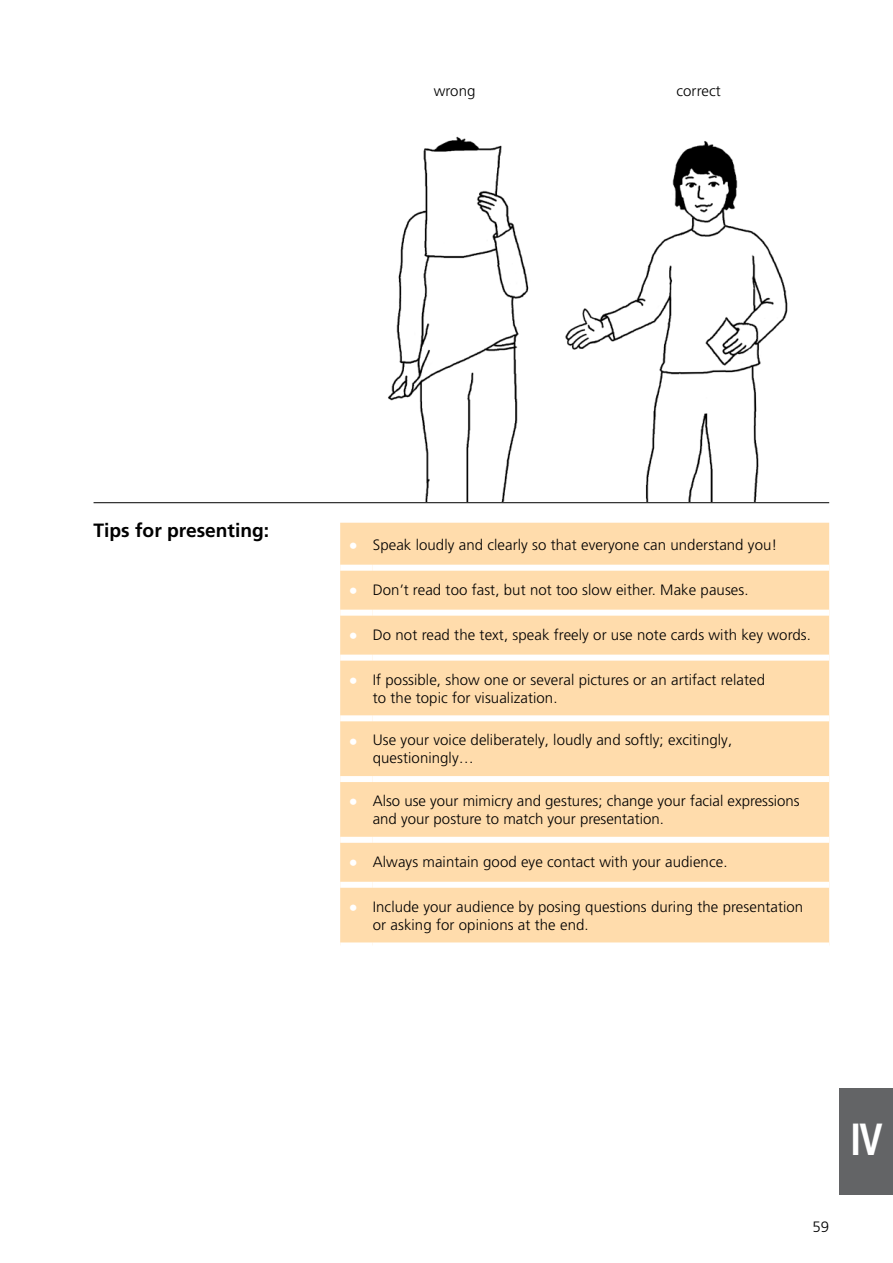
<style>
.page{position:relative;width:893px;height:1263px;background:#fff}
.page>*{position:absolute;margin:0;border:0;box-sizing:border-box;transform-origin:0 0}
.t1{font:700 condensed 45px "Frutiger";color:#fff;scale:.9 1}
.t2{font:700 19.2px "Frutiger LT Pro";color:#000}
.t3{font:300 15px/18px "Frutiger LT Pro";letter-spacing:.005em;color:#000}
.s1{font-weight:700;font-size:18px;color:#fff}
</style>
<div class="page">
<div style="left:840px;top:1089px;width:53px;height:106px;background:#636466"></div>
<hr style="left:94px;top:502px;width:735px;height:1px;background:#000">
<div style="left:340px;top:523px;width:489px;height:419px;background:#ffdcac"></div>
<div style="left:340px;top:565px;width:33px;height:6px;background:#fff"></div>
<div style="left:373px;top:565px;width:456px;height:6px;background:#fff"></div>
<div style="left:340px;top:610px;width:33px;height:6px;background:#fff"></div>
<div style="left:373px;top:610px;width:456px;height:6px;background:#fff"></div>
<div style="left:340px;top:655px;width:33px;height:6px;background:#fff"></div>
<div style="left:373px;top:655px;width:456px;height:6px;background:#fff"></div>
<div style="left:340px;top:715px;width:33px;height:6px;background:#fff"></div>
<div style="left:373px;top:715px;width:456px;height:6px;background:#fff"></div>
<div style="left:340px;top:776px;width:33px;height:6px;background:#fff"></div>
<div style="left:373px;top:776px;width:456px;height:6px;background:#fff"></div>
<div style="left:340px;top:837px;width:33px;height:6px;background:#fff"></div>
<div style="left:373px;top:837px;width:456px;height:6px;background:#fff"></div>
<div style="left:340px;top:882px;width:33px;height:6px;background:#fff"></div>
<div style="left:373px;top:882px;width:456px;height:6px;background:#fff"></div>
<img style="left:388px;top:136px;width:141px;height:365px">
<img style="left:565px;top:141px;width:223px;height:360px">
<p class="t3" style="left:434px;top:82px;width:43px">wrong</p>
<p class="t3" style="left:676px;top:82px;width:46px">correct</p>
<p class="t2" style="left:94px;top:519px;width:177px">Tips for presenting:</p>
<p class="t3" style="left:349px;top:536px;width:430px"><span class="s1">•</span> Speak loudly and clearly so that everyone can understand you!</p>
<p class="t3" style="left:349px;top:581px;width:401px"><span class="s1">•</span> Don’t read too fast, but not too slow either. Make pauses.</p>
<p class="t3" style="left:349px;top:625px;width:464px"><span class="s1">•</span> Do not read the text, speak freely or use note cards with key words.</p>
<p class="t3" style="left:373px;top:670px;width:394px;text-indent:-24px"><span class="s1">•</span> If possible, show one or several pictures or an artifact related to the topic for visualization.</p>
<p class="t3" style="left:373px;top:731px;width:361px;text-indent:-24px"><span class="s1">•</span> Use your voice deliberately, loudly and softly; excitingly, questioningly…</p>
<p class="t3" style="left:373px;top:792px;width:429px;text-indent:-24px"><span class="s1">•</span> Also use your mimicry and gestures; change your facial expressions and your posture to match your presentation.</p>
<p class="t3" style="left:349px;top:853px;width:380px"><span class="s1">•</span> Always maintain good eye contact with your audience.</p>
<p class="t3" style="left:373px;top:898px;width:432px;text-indent:-24px"><span class="s1">•</span> Include your audience by posing questions during the presentation or asking for opinions at the end.</p>
<h1 class="t1" style="left:850px;top:1113px;width:38px">IV</h1>
<p class="t3" style="left:812px;top:1217px;width:18px">59</p>
</div>
